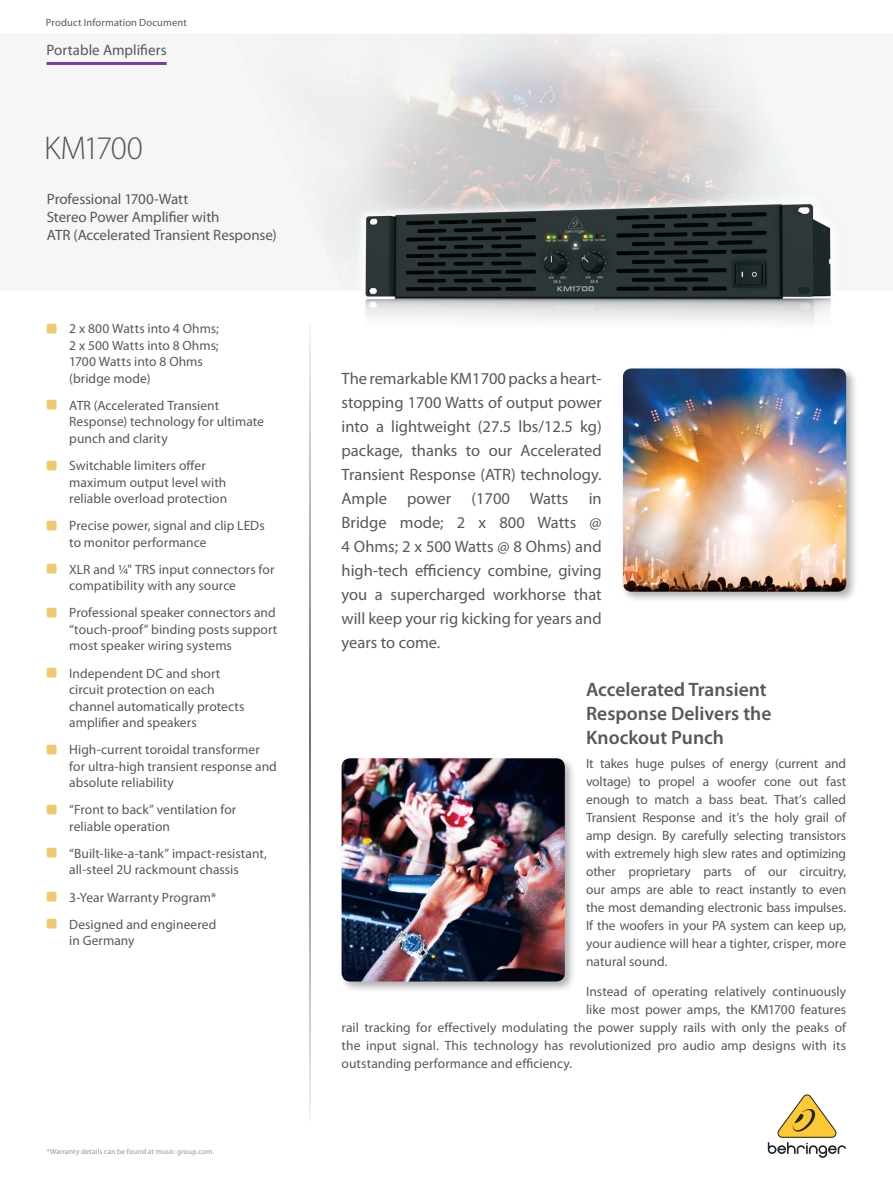
<style>
.page{position:relative;width:893px;height:1188px;background:#fff}
.page>*{position:absolute;margin:0;border:0;box-sizing:border-box;transform-origin:0 0}
.t1{font:300 33px "Myriad Pro";letter-spacing:-.05em;color:#57585a}
.t2{font:600 19.5px/24px "Myriad Pro";color:#57585a}
.t3{font:16.5px/24px "Myriad Pro";color:#57585a;text-align:justify}
.t4{font:15px/18px "Myriad Pro";letter-spacing:-.005em;color:#57585a}
.t5{font:13.5px/16.5px "Myriad Pro";letter-spacing:.005em;color:#57585a}
.t6{font:10.5px "Myriad Pro";letter-spacing:.015em;color:#57585a}
.t7{font:7.5px "Myriad Pro";letter-spacing:.015em;color:#939598}
.s1{font-family:"SQF Cust Glyph Set 1 V1";font-size:20.25px;color:#f0c96f}
</style>
<div class="page">
<img style="left:0;top:34px;width:893px;height:1117px">
<hr style="left:47px;top:62px;width:120px;height:3px;background:#753e98">
<svg style="left:310px;top:323px;width:1px;height:798px"></svg>
<svg style="left:768px;top:1094px;width:78px;height:64px"></svg>
<div style="left:620px;top:366px;width:237px;height:237px;background:#231f20;opacity:.35"></div>
<img style="left:623px;top:368px;width:223px;height:224px">
<div style="left:339px;top:756px;width:237px;height:237px;background:#231f20;opacity:.35"></div>
<img style="left:342px;top:758px;width:223px;height:224px">
<p class="t6" style="left:46px;top:16px;width:142px">Product Information Document</p>
<p class="t4" style="left:47px;top:40px;width:122px">Portable Amplifiers</p>
<h1 class="t1" style="left:44px;top:130px;width:100px">KM1700</h1>
<p class="t4" style="left:47px;top:190px;width:231px">Professional 1700-Watt<br>Stereo Power Amplifier with<br>ATR (Accelerated Transient Response)</p>
<p class="t5" style="left:69px;top:320px;width:151px;text-indent:-23px"><span class="s1">#</span> 2 x 800 Watts into 4 Ohms;<br>2 x 500 Watts into 8 Ohms;<br>1700 Watts into 8 Ohms (bridge mode)</p>
<p class="t5" style="left:69px;top:397px;width:196px;text-indent:-23px"><span class="s1">#</span> ATR (Accelerated Transient<br>Response) technology for ultimate punch and clarity</p>
<p class="t5" style="left:69px;top:457px;width:159px;text-indent:-23px"><span class="s1">#</span> Switchable limiters offer maximum output level with reliable overload protection</p>
<p class="t5" style="left:69px;top:517px;width:197px;text-indent:-23px"><span class="s1">#</span> Precise power, signal and clip LEDs to monitor performance</p>
<p class="t5" style="left:69px;top:561px;width:207px;text-indent:-23px"><span class="s1">#</span> XLR and 1/4" TRS input connectors for compatibility with any source</p>
<p class="t5" style="left:69px;top:604px;width:210px;text-align:justify;text-indent:-23px"><span class="s1">#</span> Professional speaker connectors and “touch-proof” binding posts support most speaker wiring systems</p>
<p class="t5" style="left:69px;top:665px;width:177px;text-indent:-23px"><span class="s1">#</span> Independent DC and short circuit protection on each channel automatically protects amplifier and speakers</p>
<p class="t5" style="left:69px;top:741px;width:209px;text-indent:-23px"><span class="s1">#</span> High-current toroidal transformer for ultra-high transient response and absolute reliability</p>
<p class="t5" style="left:69px;top:801px;width:168px;text-indent:-23px"><span class="s1">#</span> “Front to back” ventilation for reliable operation</p>
<p class="t5" style="left:47px;top:845px;width:222px;text-align:center"><span class="s1">#</span> “Built-like-a-tank” impact-resistant, all-steel 2U rackmount chassis</p>
<p class="t5" style="left:47px;top:883px;width:171px;line-height:27.2px"><span class="s1">#</span> 3-Year Warranty Program* <span class="s1">#</span> Designed and engineered</p>
<p class="t5" style="left:69px;top:932px;width:67px">in Germany</p>
<p class="t7" style="left:47px;top:1147px;width:169px">*Warranty details can be found at music-group.com.</p>
<p class="t3" style="left:342px;top:366px;width:262px">The remarkable KM1700 packs a heart&shy;stopping 1700 Watts of output power into a lightweight (27.5 lbs/12.5 kg) package, thanks to our Accelerated Transient Response (ATR) technology.<br>Ample power (1700 Watts in Bridge mode; 2 x 800 Watts @ 4 Ohms; 2 x 500 Watts @ 8 Ohms) and high-tech efficiency combine, giving you a supercharged workhorse that will keep your rig kicking for years and years to come.</p>
<h2 class="t2" style="left:586px;top:677px;width:187px">Accelerated Transient<br>Response Delivers the<br>Knockout Punch</h2>
<p class="t5" style="left:586px;top:754px;width:262px;line-height:18px;text-align:justify">It takes huge pulses of energy (current and voltage) to propel a woofer cone out fast enough to match a bass beat. That’s called Transient Response and it’s the holy grail of amp design. By carefully selecting transistors with extremely high slew rates and optimizing other proprietary parts of our circuitry, our amps are able to react instantly to even the most demanding electronic bass impulses.<br>If the woofers in your PA system can keep up, your audience will hear a tighter, crisper, more natural sound.</p>
<p class="t5" style="left:586px;top:983px;width:261px">Instead of operating relatively continuously</p>
<p class="t5" style="left:586px;top:1001px;width:262px">like most power amps, the KM1700 features</p>
<p class="t5" style="left:342px;top:1019px;width:506px">rail tracking for effectively modulating the power supply rails with only the peaks of</p>
<p class="t5" style="left:342px;top:1037px;width:506px">the input signal. This technology has revolutionized pro audio amp designs with its</p>
<p class="t5" style="left:342px;top:1055px;width:232px">outstanding performance and efficiency.</p>
</div>
